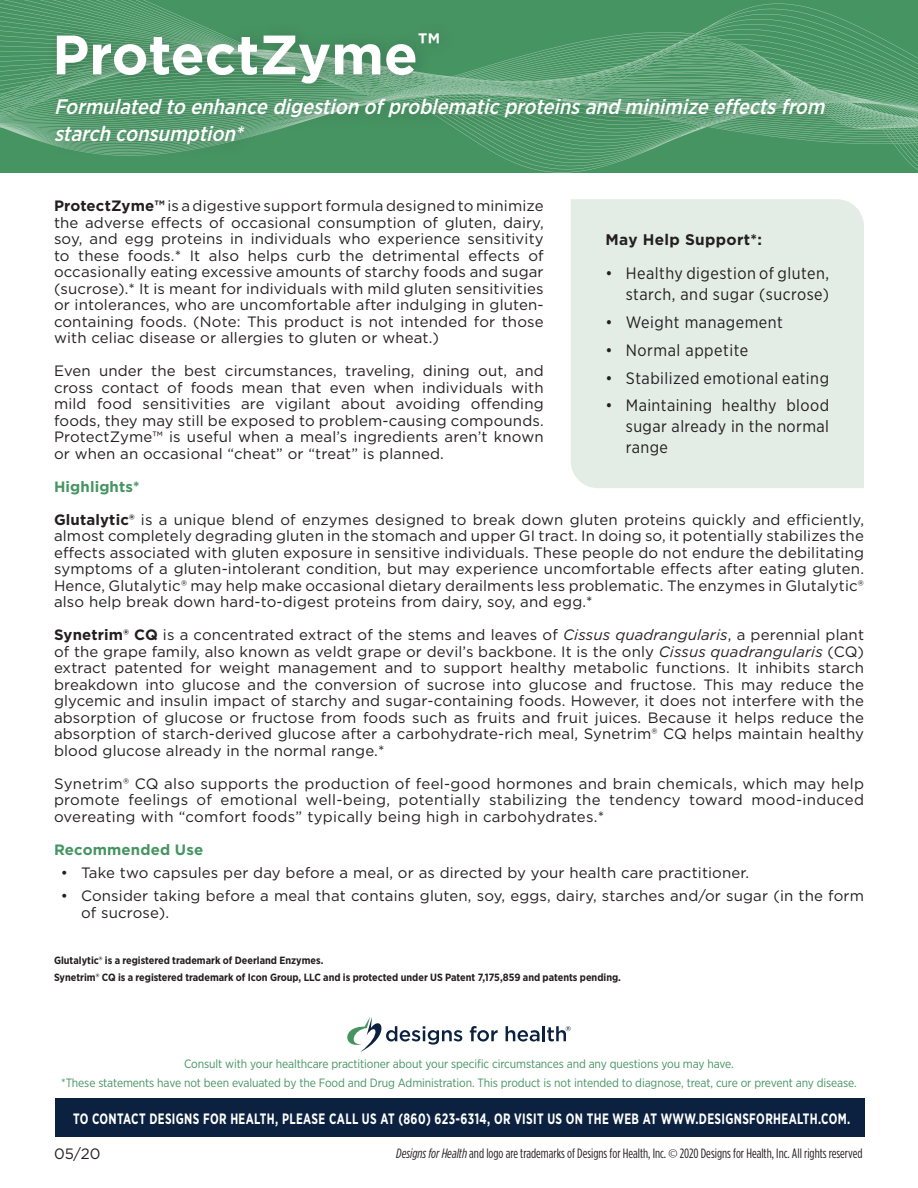
<style>
.page{position:relative;width:918px;height:1188px;background:#fff}
.page>*{position:absolute;margin:0;border:0;box-sizing:border-box;transform-origin:0 0}
.t1{font:700 55.5px "Gotham";color:#fff}
.t2{font:italic 500 21px/27px "Gotham Narrow";color:#fff}
.t3{font:16.5px/21px "Gotham Narrow";letter-spacing:.03em;color:#231f20;text-align:right}
.t4{font:700 15.3px "Gotham";letter-spacing:.02em;color:#231f20}
.t5{font:15px/16.5px "Gotham";letter-spacing:.01em;color:#231f20;text-align:justify}
.t6{font:700 15px "Gotham Narrow";letter-spacing:.03em;color:#fff;scale:.8 1}
.t7{font:700 15px "Gotham";letter-spacing:.01em;color:#469462}
.t8{font:13.5px "Gotham Condensed";color:#231f20}
.t9{font:12px "Gotham Narrow";letter-spacing:-.01em;color:#469462}
.t10{font:700 10.5px/16.5px "Gotham Narrow";color:#231f20}
.s1{font-weight:700}
.s2{font-style:italic}
.s3{font-family:"Myriad Pro";font-weight:300;font-stretch:condensed}
</style>
<div class="page">
<svg style="left:1px;top:0;width:917px;height:173px;background:#4c9767"></svg>
<img style="left:0;top:99px;width:45px;height:57px">
<img style="left:0;top:108px;width:918px;height:20px">
<img style="left:0;top:0;width:778px;height:69px">
<img style="left:0;top:77px;width:796px;height:19px">
<img style="left:2px;top:93px;width:43px;height:17px">
<img style="left:457px;top:34px;width:294px;height:49px">
<div style="left:55px;top:1098px;width:810px;height:39px;background:#0b213f"></div>
<svg style="left:347px;top:1017px;width:115px;height:35px"></svg>
<svg style="left:470px;top:1026px;width:28px;height:16px"></svg>
<svg style="left:506px;top:1026px;width:34px;height:16px"></svg>
<hr style="left:542px;top:1026px;width:3px;height:15px;background:#0b213f">
<svg style="left:547px;top:1026px;width:24px;height:15px"></svg>
<div style="left:46px;top:20px;width:411px;height:79px;background:#231f20;opacity:.25"></div>
<div style="left:45px;top:86px;width:798px;height:74px;background:#231f20;opacity:.25"></div>
<div style="left:571px;top:199px;width:293px;height:289px;background:#e4ede5"></div>
<h1 class="t1" style="left:52px;top:18px;width:390px">ProtectZyme<sup>™</sup></h1>
<h2 class="t2" style="left:54px;top:93px;width:778px">Formulated to enhancedigestion ofproblematicproteinsand minimizeeffectsfrom starch consumption*</h2>
<p class="t5" style="left:54px;top:197px;width:491px"><span class="s1">ProtectZyme™</span> is a digestive support formula designed to minimize the adverse effects of occasional consumption of gluten, dairy, soy, and egg proteins in individuals who experience sensitivity to these foods.* It also helps curb the detrimental effects of occasionally eating excessive amounts of starchy foods and sugar (sucrose).* It is meant for individuals with mild gluten sensitivities or intolerances, who are uncomfortable after indulging in gluten&shy;containing foods. (Note: This product is not intended for those with celiac disease or allergies to gluten or wheat.)</p>
<p class="t5" style="left:54px;top:362px;width:491px">Even under the best circumstances, traveling, dining out, and cross contact of foods mean that even when individuals with mild food sensitivities are vigilant about avoiding offending foods, they may still be exposed to problem-causing compounds.<br>ProtectZyme™ is useful when a meal’s ingredients aren’t known or when an occasional “cheat” or “treat” is planned.</p>
<p class="t7" style="left:54px;top:476px;width:87px">Highlights*</p>
<p class="t5" style="left:54px;top:511px;width:812px"><span class="s1">Glutalytic®</span> is a unique blend of enzymes designed to break down gluten proteins quickly and efficiently, almost completely degrading gluten in the stomach and upper GI tract. In doing so, it potentially stabilizes the effects associated with gluten exposure in sensitive individuals. These people do not endure the debilitating symptoms of a gluten-intolerant condition, but may experience uncomfortable effects after eating gluten.<br>Hence, Glutalytic® may help make occasional dietary derailments less problematic. The enzymes in Glutalytic® also help break down hard-to-digest proteins from dairy, soy, and egg.*</p>
<p class="t5" style="left:54px;top:626px;width:812px"><span class="s1">Synetrim® CQ</span> is a concentrated extract of the stems and leaves of <span class="s2">Cissus quadrangularis</span>, a perennial plant of the grape family, also known as veldt grape or devil’s backbone. It is the only <span class="s2">Cissus quadrangularis</span> (CQ) extract patented for weight management and to support healthy metabolic functions. It inhibits starch breakdown into glucose and the conversion of sucrose into glucose and fructose. This may reduce the glycemic and insulin impact of starchy and sugar-containing foods. However, it does not interfere with the absorption of glucose or fructose from foods such as fruits and fruit juices. Because it helps reduce the absorption of starch-derived glucose after a carbohydrate-rich meal, Synetrim® CQ helps maintain healthy blood glucose already in the normal range.*</p>
<p class="t5" style="left:54px;top:775px;width:812px">Synetrim® CQ also supports the production of feel-good hormones and brain chemicals, which may help promote feelings of emotional well-being, potentially stabilizing the tendency toward mood-induced overeating with “comfort foods” typically being high in carbohydrates.*</p>
<p class="t7" style="left:54px;top:839px;width:151px">Recommended Use</p>
<p class="t5" style="left:61px;top:864px;width:690px">• Take two capsules per day before a meal, or as directed by your health care practitioner.</p>
<p class="t5" style="left:81px;top:887px;width:785px;text-indent:-20px">• Consider taking before a meal that contains gluten, soy, eggs, dairy, starches and/or sugar (in the form of sucrose).</p>
<p class="t10" style="left:54px;top:952px;width:569px">Glutalytic® is a registered trademark of Deerland Enzymes.<br>Synetrim® CQ is a registered trademark of Icon Group, LLC and is protected under US Patent 7,175,859 and patents pending.</p>
<p class="t4" style="left:606px;top:229px;width:158px">May Help Support*:</p>
<p class="t3" style="left:606px;top:263px;width:225px">• Healthy digestion of gluten, starch, and sugar (sucrose)</p>
<p class="t3" style="left:606px;top:312px;width:179px">• Weight management</p>
<p class="t3" style="left:606px;top:339px;width:144px">• Normal appetite</p>
<p class="t3" style="left:606px;top:367px;width:225px">• Stabilized emotional eating</p>
<p class="t3" style="left:626px;top:395px;width:205px;text-align:justify;text-indent:-20px">• Maintaining healthy blood sugar already in the normal range</p>
<p class="t9" style="left:184px;top:1057px;width:551px">Consult with your healthcare practitioner about your specific circumstances and any questions you may have.</p>
<p class="t9" style="left:61px;top:1075px;width:797px">*These statements have not been evaluated by the Food and Drug Administration. This product is not intended to diagnose, treat, cure or prevent any disease.</p>
<p class="t6" style="left:73px;top:1109px;width:973px">TO CONTACT DESIGNS FOR HEALTH, PLEASE CALL US AT (860) 623-6314, OR VISIT US ON THE WEB AT WWW.DESIGNSFORHEALTH.COM.</p>
<p class="t5" style="left:54px;top:1146px;width:48px">05/20</p>
<p class="t8" style="left:396px;top:1146px;width:468px"><span class="s2">Designs for Health</span> and logo are trademarks of Designs for Health, Inc. <span class="s3">©</span> 2020 Designs for Health, Inc. All rights reserved</p>
</div>
